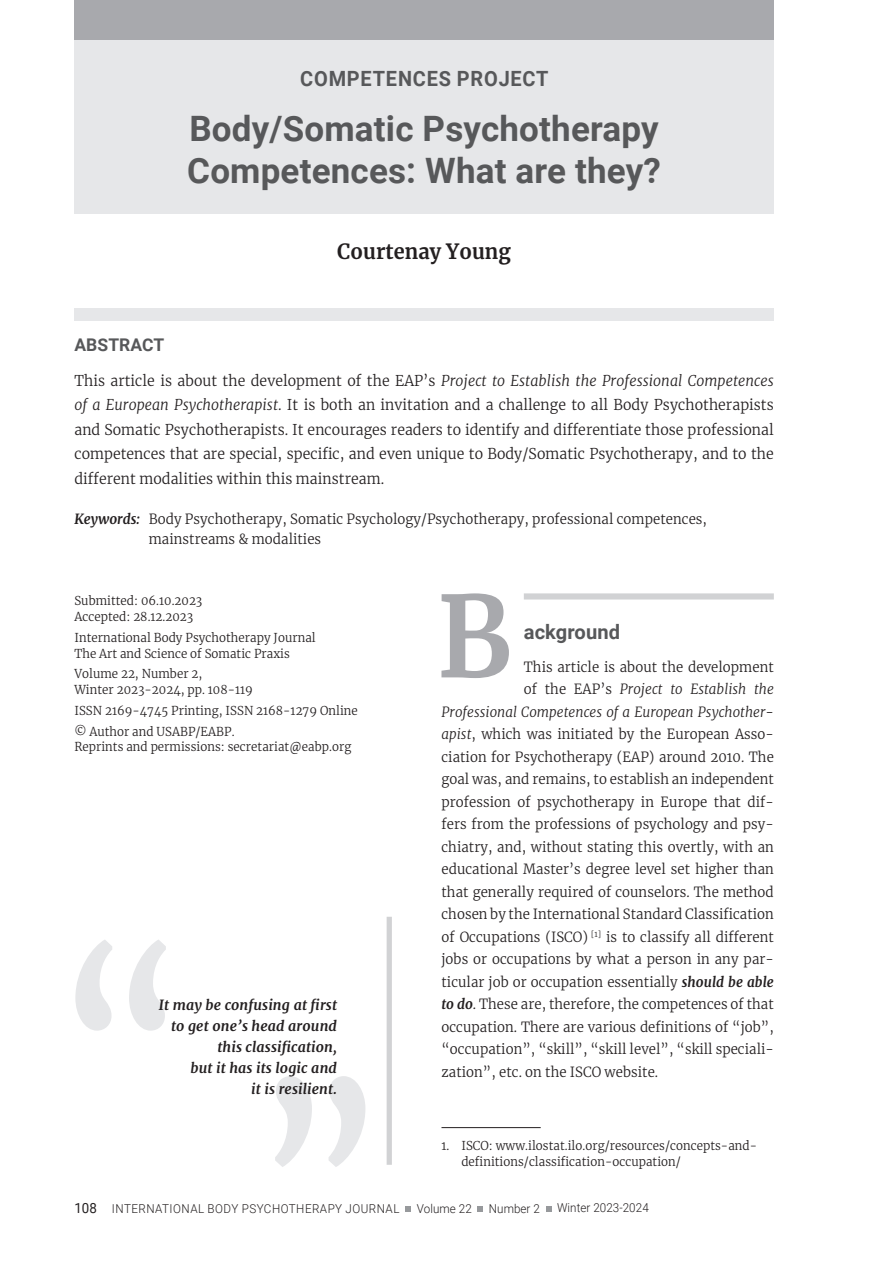
<style>
.page{position:relative;width:883px;height:1265px;background:#fff}
.page>*{position:absolute;margin:0;border:0;box-sizing:border-box;transform-origin:0 0}
.Body_Text{font:900 196px "Merriweather";color:#e6e7e9;scale:.95 1}
.t1{font:700 35px/42px "Roboto";letter-spacing:.005em;color:#57585a}
.t2{font:700 21px "Roboto";letter-spacing:.04em;color:#57585a;scale:.95 1}
.Author_s_Names{font:700 21px "Merriweather";letter-spacing:.005em;color:#231f20;scale:.95 1}
.Inner_Title{font:700 20.12px "Roboto";letter-spacing:.005em;color:#57585a}
.Abstract_References{font:700 17.5px "Roboto";letter-spacing:.005em;color:#57585a}
.Abstract_Text{font:300 14.88px/24.5px "Merriweather";letter-spacing:.005em;color:#231f20;text-align:justify;scale:.95 1}
.Body_Text-2{font:300 14px "Merriweather";letter-spacing:.005em;color:#231f20;scale:.95 1}
.Keywords{font:300 14px/20.1px "Merriweather";letter-spacing:.005em;color:#231f20;scale:.95 1}
.Body_Text-3{font:italic 700 14px/21px "Merriweather";letter-spacing:.01em;color:#231f20;text-align:right}
.Body_Text-4{font:italic 300 14px "Merriweather";letter-spacing:.005em;color:#231f20;scale:.95 1}
.Technical_Info{font:300 12.25px/15.8px "Merriweather";letter-spacing:.005em;color:#231f20;scale:.95 1}
.Footnote{font:300 12.25px/15.8px "Merriweather";letter-spacing:.005em;color:#231f20;scale:.95 1}
.t3{font:300 12.25px "Roboto";letter-spacing:.04em;color:#231f20;scale:.95 1}
.t4{font:300 12.25px "Roboto";letter-spacing:.005em;color:#231f20;scale:.95 1}
.s1{font-style:italic}
.s2{font-weight:700;font-style:italic}
.s3{font-style:normal}
.s4{font-weight:400;font-size:14px}
</style>
<div class="page">
<svg style="left:406px;top:1206px;width:5px;height:6px"></svg>
<svg style="left:478px;top:1206px;width:5px;height:6px"></svg>
<svg style="left:546px;top:1206px;width:5px;height:6px"></svg>
<div style="left:74px;top:0;width:700px;height:213px;background:#e6e7e9"></div>
<div style="left:74px;top:0;width:700px;height:40px;background:#a8a9ad"></div>
<div style="left:74px;top:308px;width:700px;height:13px;background:#e6e7e9"></div>
<div style="left:387px;top:917px;width:5px;height:248px;background:#d1d2d4"></div>
<div style="left:524px;top:593px;width:250px;height:7px;background:#d1d2d4"></div>
<svg style="left:441px;top:593px;width:68px;height:85px"></svg>
<hr style="left:441px;top:1127px;width:100px;height:1px;background:#231f20">
<p class="t2" style="left:300px;top:63px;width:263px">COMPETENCES PROJECT</p>
<p class="t1" style="left:187px;top:106px;width:475px">Body/Somatic Psychotherapy<br>Competences: What are they?</p>
<p class="Author_s_Names" style="left:337px;top:237px;width:184px">Courtenay Young</p>
<p class="Abstract_References" style="left:74px;top:333px;width:91px">ABSTRACT</p>
<p class="Abstract_Text" style="left:74px;top:368px;width:738px">This article is about the development of the EAP’s <span class="s1">Project to Establish the Professional Competences of a European Psychotherapist</span>. It is both an invitation and a challenge to all Body Psychotherapists and Somatic Psychotherapists. It encourages readers to identify and differentiate those professional competences that are special, specific, and even unique to Body/Somatic Psychotherapy, and to the different modalities within this mainstream.</p>
<p class="Keywords" style="left:149px;top:508px;width:589px;text-indent:-74px"><span class="s2">Keywords:</span> Body Psychotherapy, Somatic Psychology/Psychotherapy, professional competences, mainstreams &amp; modalities</p>
<p class="Technical_Info" style="left:74px;top:593px;width:136px">Submitted: 06.10.2023<br>Accepted: 28.12.2023</p>
<p class="Technical_Info" style="left:74px;top:629px;width:256px">International Body Psychotherapy Journal<br>The Art and Science of Somatic Praxis</p>
<p class="Technical_Info" style="left:74px;top:666px;width:189px">Volume 22, Number 2,<br>Winter 2023-2024, pp. 108-119</p>
<p class="Technical_Info" style="left:74px;top:702px;width:300px">ISSN 2169-4745 Printing, ISSN 2168-1279 Online</p>
<p class="Technical_Info" style="left:74px;top:723px;width:293px">© Author and USABP/EABP.<br>Reprints and permissions: secretariat@eabp.org</p>
<p class="Body_Text" style="left:58px;top:900px;width:134px">“</p>
<p class="Body_Text-3" style="left:159px;top:994px;width:180px">It may be confusing at first to get one’s head around this classification,<br>but it has its logic and<br>it is resilient.</p>
<p class="Body_Text" style="left:257px;top:1040px;width:134px">”</p>
<p class="Inner_Title" style="left:524px;top:618px;width:98px">ackground</p>
<p class="Body_Text-2" style="left:524px;top:657px;width:265px">This article is about the development</p>
<p class="Body_Text-4" style="left:524px;top:679px;width:265px"><span class="s3">of the EAP’s</span> Project to Establish the</p>
<p class="Body_Text-4" style="left:441px;top:702px;width:351px">Professional Competences of a European Psychother-</p>
<p class="Body_Text-2" style="left:441px;top:725px;width:351px"><span class="s1">apist</span>, which was initiated by the European Asso-</p>
<p class="Body_Text-2" style="left:441px;top:747px;width:351px">ciation for Psychotherapy (EAP) around 2010. The</p>
<p class="Body_Text-2" style="left:441px;top:770px;width:351px">goal was, and remains, to establish an independent</p>
<p class="Body_Text-2" style="left:441px;top:792px;width:351px">profession of psychotherapy in Europe that dif-</p>
<p class="Body_Text-2" style="left:441px;top:815px;width:351px">fers from the professions of psychology and psy-</p>
<p class="Body_Text-2" style="left:441px;top:837px;width:351px">chiatry, and, without stating this overtly, with an</p>
<p class="Body_Text-2" style="left:441px;top:859px;width:351px">educational Master’s degree level set higher than</p>
<p class="Body_Text-2" style="left:441px;top:882px;width:351px">that generally required of counselors. The method</p>
<p class="Body_Text-2" style="left:441px;top:904px;width:351px">chosen by the International Standard Classification</p>
<p class="Body_Text-2" style="left:441px;top:927px;width:351px">of Occupations (ISCO) <sup>[1]</sup> is to classify all different</p>
<p class="Body_Text-2" style="left:441px;top:949px;width:351px">jobs or occupations by what a person in any par-</p>
<p class="Body_Text-2" style="left:441px;top:972px;width:351px">ticular job or occupation essentially <span class="s2">should be able</span></p>
<p class="Body_Text-2" style="left:441px;top:994px;width:351px"><span class="s2">to do</span>. These are, therefore, the competences of that</p>
<p class="Body_Text-2" style="left:441px;top:1017px;width:351px">occupation. There are various definitions of “job”,</p>
<p class="Body_Text-2" style="left:441px;top:1039px;width:351px">“occupation”, “skill”, “skill level”, “skill speciali-</p>
<p class="Body_Text-2" style="left:441px;top:1062px;width:230px">zation”, etc. on the ISCO website.</p>
<p class="Footnote" style="left:461px;top:1137px;width:313px;text-indent:-20px">1. ISCO: www.ilostat.ilo.org/resources/concepts-and&shy;definitions/classification-occupation/</p>
<p class="t3" style="left:74px;top:1201px;width:344px"><span class="s4">108</span> INTERNATIONAL BODY PSYCHOTHERAPY JOURNAL</p>
<p class="t4" style="left:417px;top:1201px;width:59px">Volume 22</p>
<p class="t3" style="left:489px;top:1201px;width:55px">Number 2</p>
<p class="t4" style="left:557px;top:1199px;width:98px">Winter 2023-2024</p>
</div>
